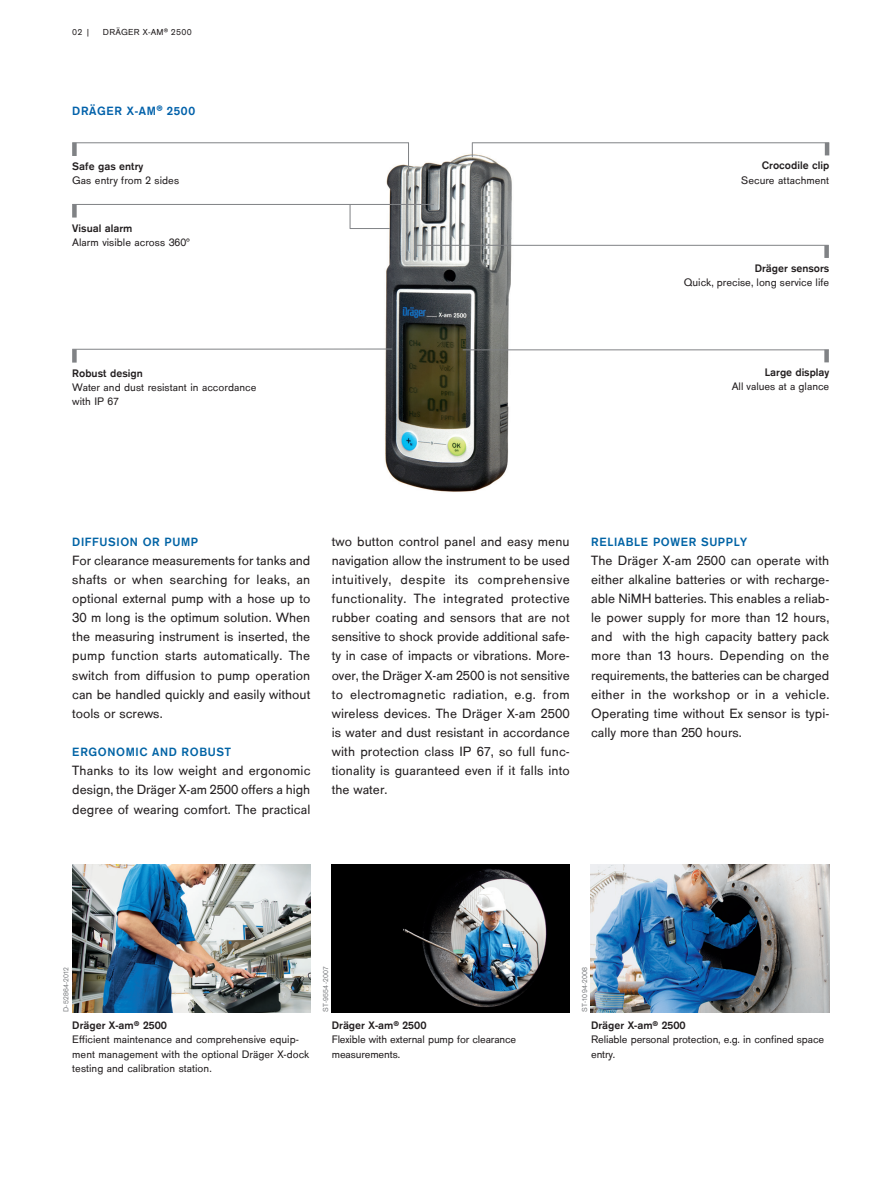
<style>
.page{position:relative;width:893px;height:1191px;background:#fff}
.page>*{position:absolute;margin:0;border:0;box-sizing:border-box;transform-origin:0 0}
._03_Fließtext_9_25_1{font:13.8px/19.2px "Draeger San";letter-spacing:.005em;color:#231f20;text-align:justify}
._07_Zwischenüberschr{font:13.8px/19.2px "Draeger San";color:#231f20;text-align:justify}
.Zwischenueberschrift{font:700 12.3px "Draeger San";letter-spacing:.05em;color:#0063a5}
._03_Fließtext_9_25_1-2{font:700 12.3px "Draeger San";letter-spacing:.05em;color:#0063a5}
.Subheading_1{font:700 12.3px "Draeger San";letter-spacing:.05em;color:#0161aa}
._05_BU_7_5_9_5{font:11.25px/14.2px "Draeger San";color:#231f20}
.BU_7_5__auf_9_5{font:700 11.25px "Draeger San";color:#231f20}
.Box_body_7_5pt{font:11.25px "Draeger San";color:#231f20}
.Box_body_7_5pt-2{font:700 11.25px "Draeger San";color:#231f20}
._05_BU_7_5_9_5-2{font:700 11.25px "Draeger San";color:#231f20}
.t1{font:9px "Draeger San Tab";letter-spacing:.025em;color:#231f20}
.Bildnummer_60__schwa{font:7.5px "Draeger San";letter-spacing:.025em;color:#808285}
.s1{font-size:9.9px}
.s2{font-size:9px}
</style>
<div class="page">
<div style="left:72px;top:349px;width:5px;height:13px;background:#808285"></div>
<img style="left:307px;top:142px;width:300px;height:350px">
<img style="left:72px;top:864px;width:238px;height:148px">
<img style="left:332px;top:864px;width:238px;height:148px">
<div style="left:72px;top:143px;width:5px;height:13px;background:#808285"></div>
<hr style="left:408px;top:142px;width:1px;height:34px;background:#808285">
<svg style="left:350px;top:205px;width:1px;height:23px"></svg>
<hr style="left:350px;top:228px;width:40px;height:1px;background:#808285">
<div style="left:72px;top:204px;width:5px;height:13px;background:#808285"></div>
<hr style="left:72px;top:204px;width:362px;height:1px;background:#808285">
<hr style="left:472px;top:142px;width:357px;height:1px;background:#808285">
<hr style="left:825px;top:143px;width:4px;height:12px;background:#808285">
<hr style="left:415px;top:245px;width:414px;height:1px;background:#808285">
<div style="left:824px;top:245px;width:5px;height:13px;background:#808285"></div>
<hr style="left:463px;top:349px;width:366px;height:1px;background:#808285">
<div style="left:824px;top:350px;width:5px;height:12px;background:#808285"></div>
<hr style="left:72px;top:142px;width:337px;height:1px;background:#808285">
<img style="left:591px;top:864px;width:238px;height:148px">
<hr style="left:72px;top:349px;width:320px;height:1px;background:#808285">
<svg style="left:472px;top:142px;width:1px;height:15px"></svg>
<p class="t1" style="left:72px;top:28px;width:20px">02 |</p>
<p class="t1" style="left:103px;top:28px;width:90px">DRÄGER X-AM<sup>®</sup> 2500</p>
<p class="Subheading_1" style="left:72px;top:104px;width:124px">DRÄGER X-AM<span class="s1">®</span> 2500</p>
<p class="_05_BU_7_5_9_5-2" style="left:72px;top:160px;width:72px">Safe gas entry</p>
<p class="_05_BU_7_5_9_5" style="left:72px;top:173px;width:108px">Gas entry from 2 sides</p>
<p class="BU_7_5__auf_9_5" style="left:72px;top:221px;width:62px">Visual alarm</p>
<p class="_05_BU_7_5_9_5" style="left:72px;top:235px;width:119px">Alarm visible across 360°</p>
<p class="BU_7_5__auf_9_5" style="left:72px;top:366px;width:72px">Robust design</p>
<p class="_05_BU_7_5_9_5" style="left:72px;top:380px;width:186px">Water and dust resistant in accordance with IP 67</p>
<p class="BU_7_5__auf_9_5" style="left:762px;top:159px;width:69px">Crocodile clip</p>
<p class="_05_BU_7_5_9_5" style="left:741px;top:173px;width:90px">Secure attachment</p>
<p class="Box_body_7_5pt-2" style="left:755px;top:262px;width:76px">Dräger sensors</p>
<p class="Box_body_7_5pt" style="left:684px;top:276px;width:147px">Quick, precise, long service life</p>
<p class="Box_body_7_5pt-2" style="left:765px;top:366px;width:66px">Large display</p>
<p class="Box_body_7_5pt" style="left:732px;top:380px;width:99px">All values at a glance</p>
<p class="Zwischenueberschrift" style="left:72px;top:534px;width:127px">DIFFUSION OR PUMP</p>
<p class="_07_Zwischenüberschr" style="left:72px;top:550px;width:240px">For clearance measurements for tanks and shafts or when searching for leaks, an optional external pump with a hose up to 30 m long is the optimum solution. When the measuring instrument is inserted, the pump function starts automatically. The switch from diffusion to pump operation can be handled quickly and easily without tools or screws.</p>
<p class="Zwischenueberschrift" style="left:72px;top:745px;width:160px">ERGONOMIC AND ROBUST</p>
<p class="_03_Fließtext_9_25_1" style="left:72px;top:761px;width:240px">Thanks to its low weight and ergonomic design, the Dräger X-am 2500 offers a high degree of wearing comfort. The practical</p>
<p class="_03_Fließtext_9_25_1" style="left:332px;top:531px;width:240px">two button control panel and easy menu navigation allow the instrument to be used intuitively, despite its comprehensive functionality. The integrated protective rubber coating and sensors that are not sensitive to shock provide additional safe&shy;ty in case of impacts or vibrations. More&shy;over, the Dräger X-am 2500 is not sensitive to electromagnetic radiation, e.g. from wireless devices. The Dräger X-am 2500 is water and dust resistant in accordance with protection class IP 67, so full func&shy;tionality is guaranteed even if it falls into the water.</p>
<p class="_03_Fließtext_9_25_1-2" style="left:591px;top:534px;width:158px">RELIABLE POWER SUPPLY</p>
<p class="_03_Fließtext_9_25_1" style="left:591px;top:550px;width:240px">The Dräger X-am 2500 can operate with either alkaline batteries or with recharge&shy;able NiMH batteries. This enables a reliab&shy;le power supply for more than 12 hours, and with the high capacity battery pack more than 13 hours. Depending on the requirements, the batteries can be charged either in the workshop or in a vehicle.<br>Operating time without Ex sensor is typi&shy;cally more than 250 hours.</p>
<p class="Bildnummer_60__schwa" style="left:62px;top:1012px;width:46px;rotate:-90deg">D-52864-2012</p>
<p class="BU_7_5__auf_9_5" style="left:72px;top:1019px;width:96px">Dräger X-am<span class="s2">®</span> 2500</p>
<p class="_05_BU_7_5_9_5" style="left:72px;top:1032px;width:239px">Efficient maintenance and comprehensive equip&shy;ment management with the optional Dräger X-dock testing and calibration station.</p>
<p class="Bildnummer_60__schwa" style="left:321px;top:1012px;width:47px;rotate:-90deg">ST-9554-2007</p>
<p class="BU_7_5__auf_9_5" style="left:332px;top:1019px;width:96px">Dräger X-am<span class="s2">®</span> 2500</p>
<p class="_05_BU_7_5_9_5" style="left:332px;top:1032px;width:186px">Flexible with external pump for clearance measurements.</p>
<p class="Bildnummer_60__schwa" style="left:581px;top:1012px;width:46px;rotate:-90deg">ST-1094-2008</p>
<p class="BU_7_5__auf_9_5" style="left:591px;top:1019px;width:96px">Dräger X-am<span class="s2">®</span> 2500</p>
<p class="_05_BU_7_5_9_5" style="left:591px;top:1032px;width:235px">Reliable personal protection, e.g. in confined space entry.</p>
</div>
